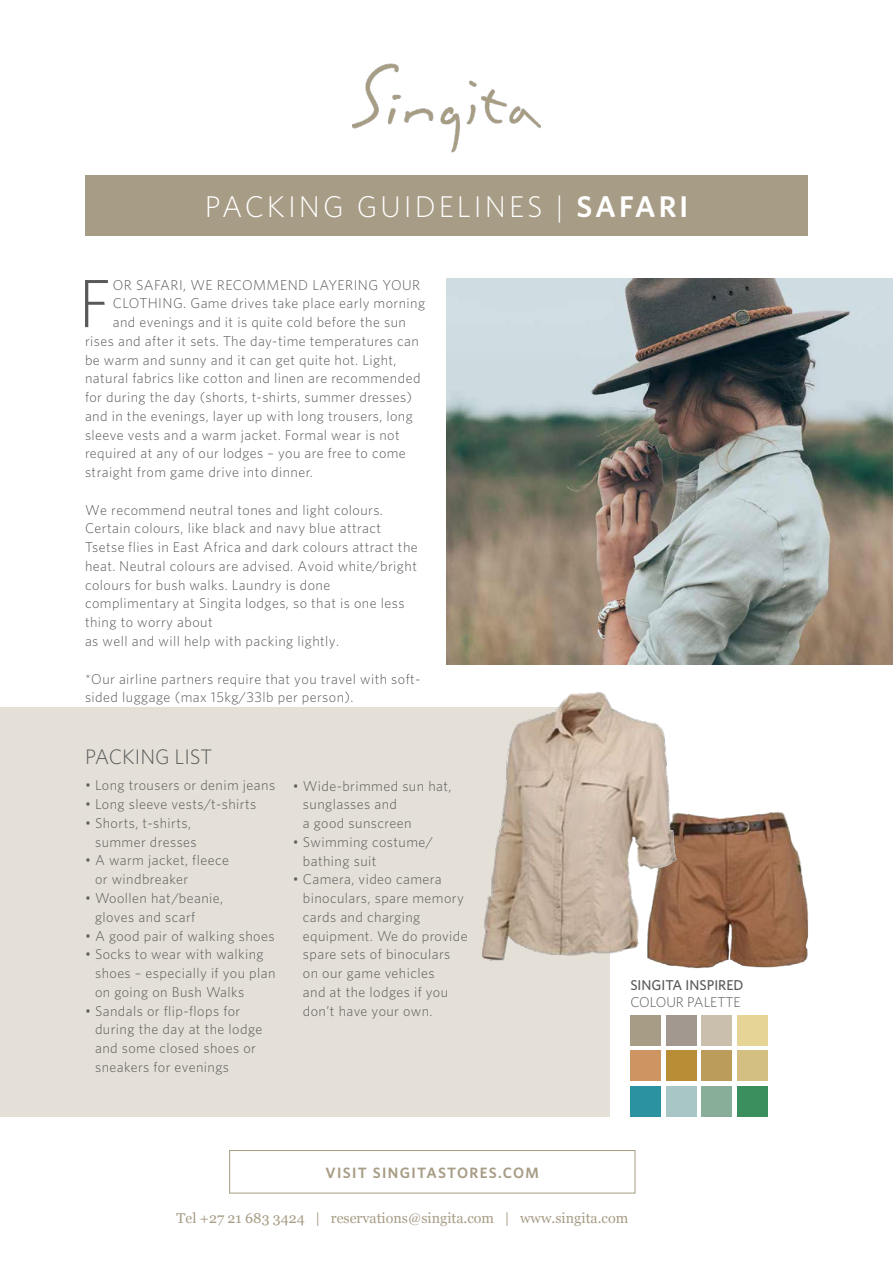
<style>
.page{position:relative;width:893px;height:1263px;background:#fff}
.page>*{position:absolute;margin:0;border:0;box-sizing:border-box;transform-origin:0 0}
.t1{font:300 68.25px "Whitney";color:#575a58}
.t2{font:300 30px "Whitney";letter-spacing:.1em;color:#fff}
.t3{font:300 21px "Whitney";color:#575a58}
.t4{font:600 15px "Whitney";letter-spacing:.09em;color:#a79c85}
.t5{font:300 14.25px/18.8px "Whitney";letter-spacing:.03em;color:#575a58}
.t6{font:14.25px "Georgia";color:#a79c85}
.t7{font:500 14.25px "Whitney";color:#575a58}
.t8{font:300 14.25px "Whitney";color:#575a58}
.s1{font-weight:600}
</style>
<div class="page">
<img style="left:717px;top:812px;width:91px;height:156px">
<div style="left:0;top:707px;width:609px;height:410px;background:#e4dfd7"></div>
<div style="left:85px;top:176px;width:723px;height:60px;background:#a79c85"></div>
<img style="left:352px;top:63px;width:189px;height:90px">
<img style="left:446px;top:278px;width:447px;height:387px">
<div style="left:229px;top:1150px;width:406px;height:43px;border:1px solid #a79c85"></div>
<div style="left:630px;top:1086px;width:31px;height:31px;background:#2b92a2"></div>
<div style="left:630px;top:1014px;width:31px;height:31px;background:#a79c85"></div>
<div style="left:737px;top:1050px;width:31px;height:31px;background:#d4bf83"></div>
<div style="left:666px;top:1050px;width:31px;height:31px;background:#b88d36"></div>
<div style="left:737px;top:1014px;width:31px;height:31px;background:#e5d495"></div>
<div style="left:701px;top:1050px;width:31px;height:31px;background:#bc9c5b"></div>
<div style="left:701px;top:1014px;width:31px;height:31px;background:#cabfad"></div>
<div style="left:630px;top:1050px;width:31px;height:31px;background:#ce9462"></div>
<div style="left:666px;top:1014px;width:31px;height:31px;background:#a2988f"></div>
<div style="left:666px;top:1086px;width:31px;height:31px;background:#a8c6c6"></div>
<div style="left:701px;top:1086px;width:31px;height:31px;background:#88ae9a"></div>
<div style="left:737px;top:1086px;width:31px;height:31px;background:#3b8e5d"></div>
<img style="left:482px;top:692px;width:235px;height:280px">
<h2 class="t2" style="left:205px;top:186px;width:485px">PACKING GUIDELINES | <span class="s1">SAFARI</span></h2>
<h1 class="t1" style="left:78px;top:258px;width:34px">F</h1>
<p class="t5" style="left:113px;top:275px;width:309px">OR SAFARI, WE RECOMMEND LAYERING YOUR</p>
<p class="t5" style="left:113px;top:294px;width:314px">CLOTHING. Game drives take place early morning</p>
<p class="t5" style="left:113px;top:312px;width:295px">and evenings and it is quite cold before the sun</p>
<p class="t5" style="left:85px;top:331px;width:335px">rises and after it sets. The day-time temperatures can</p>
<p class="t5" style="left:85px;top:350px;width:313px">be warm and sunny and it can get quite hot. Light,</p>
<p class="t5" style="left:85px;top:369px;width:337px">natural fabrics like cotton and linen are recommended</p>
<p class="t5" style="left:85px;top:387px;width:328px">for during the day (shorts, t-shirts, summer dresses)</p>
<p class="t5" style="left:85px;top:406px;width:329px">and in the evenings, layer up with long trousers, long</p>
<p class="t5" style="left:85px;top:425px;width:316px">sleeve vests and a warm jacket. Formal wear is not</p>
<p class="t5" style="left:85px;top:444px;width:322px">required at any of our lodges – you are free to come</p>
<p class="t5" style="left:85px;top:462px;width:229px">straight from game drive into dinner.</p>
<p class="t5" style="left:85px;top:500px;width:334px">We recommend neutral tones and light colours.<br>Certain colours, like black and navy blue attract Tsetse flies in East Africa and dark colours attract the heat. Neutral colours are advised. Avoid white/bright colours for bush walks. Laundry is done complimentary at Singita lodges, so that is one less thing to worry about<br>as well and will help with packing lightly.</p>
<p class="t5" style="left:85px;top:669px;width:337px">*Our airline partners require that you travel with soft&shy;sided luggage (max 15kg/33lb per person).</p>
<h3 class="t3" style="left:85px;top:743px;width:129px">PACKING LIST</h3>
<p class="t5" style="left:85px;top:776px;width:192px">• Long trousers or denim jeans</p>
<p class="t5" style="left:85px;top:794px;width:173px">• Long sleeve vests/t-shirts</p>
<p class="t5" style="left:95px;top:813px;width:103px;text-indent:-10px">• Shorts, t-shirts, summer dresses</p>
<p class="t5" style="left:95px;top:851px;width:135px;text-indent:-10px">• A warm jacket, fleece or windbreaker</p>
<p class="t5" style="left:95px;top:888px;width:130px;text-indent:-10px">• Woollen hat/beanie, gloves and scarf</p>
<p class="t5" style="left:85px;top:926px;width:191px">• A good pair of walking shoes</p>
<p class="t5" style="left:95px;top:944px;width:182px;text-indent:-10px">• Socks to wear with walking shoes – especially if you plan on going on Bush Walks</p>
<p class="t5" style="left:95px;top:1001px;width:169px;text-indent:-10px">• Sandals or flip-flops for during the day at the lodge and some closed shoes or sneakers for evenings</p>
<p class="t5" style="left:303px;top:776px;width:150px;text-indent:-10px">• Wide-brimmed sun hat, sunglasses and<br>a good sunscreen</p>
<p class="t5" style="left:303px;top:832px;width:132px;text-indent:-10px">• Swimming costume/ bathing suit</p>
<p class="t5" style="left:303px;top:869px;width:166px;text-indent:-10px">• Camera, video camera binoculars, spare memory cards and charging equipment. We do provide spare sets of binoculars on our game vehicles<br>and at the lodges if you don’t have your own.</p>
<p class="t4" style="left:326px;top:1162px;width:215px">VISIT SINGITASTORES.COM</p>
<p class="t7" style="left:630px;top:976px;width:115px">SINGITA INSPIRED</p>
<p class="t8" style="left:630px;top:992px;width:112px">COLOUR PALETTE</p>
<p class="t6" style="left:177px;top:1207px;width:453px">Tel +27 21 683 3424 | reservations@singita.com | www.singita.com</p>
</div>
